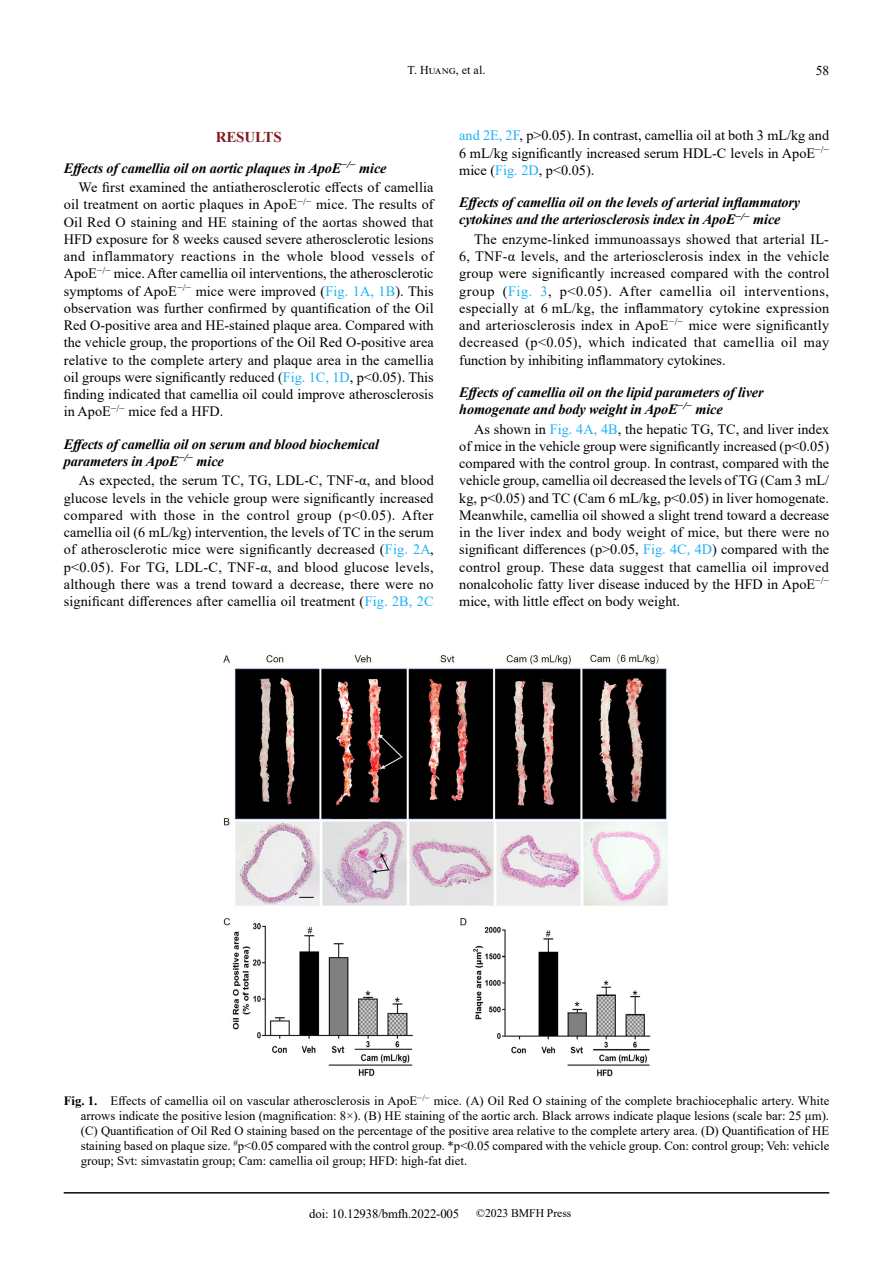
<style>
.page{position:relative;width:893px;height:1263px;background:#fff}
.page>*{position:absolute;margin:0;border:0;box-sizing:border-box;transform-origin:0 0}
.t1{font:700 15px "Times New Roman";letter-spacing:-.01em;color:#821c21}
.t2{font:14.25px/17.2px "Times New Roman";color:#000;text-align:justify}
.t3{font:italic 700 14.25px/17.2px "Times New Roman";letter-spacing:-.01em;color:#000}
.t4{font:13.5px "Times New Roman";color:#000}
.t5{font:12.75px/15px "Times New Roman";color:#000;text-align:justify}
.t6{font:12px "Times New Roman";letter-spacing:.03em;color:#000}
.t7{font:11.7px "Times New Roman";letter-spacing:-.005em;color:#000}
.s1{font-weight:700;font-style:italic}
.s2{color:#1eb0f8}
.s3{font-weight:700}
</style>
<div class="page">
<hr style="left:64px;top:1192px;width:765px;height:1px;background:#000">
<img style="left:223px;top:654px;width:445px;height:423px">
<p class="t6" style="left:407px;top:61px;width:80px">T. Huang, et al.</p>
<p class="t4" style="left:816px;top:61px;width:15px">58</p>
<p class="t1" style="left:216px;top:126px;width:68px">RESULTS</p>
<p class="t2" style="left:79px;top:158px;width:356px;line-height:19.5px;text-indent:-15px"><span class="s1">Effects of camellia oil on aortic plaques in ApoE</span><sup>−/−</sup> <span class="s1">mice<br></span>We first examined the antiatherosclerotic effects of camellia</p>
<p class="t2" style="left:64px;top:195px;width:371px">oil treatment on aortic plaques in ApoE<sup>−/−</sup> mice. The results of Oil Red O staining and HE staining of the aortas showed that HFD exposure for 8 weeks caused severe atherosclerotic lesions and inflammatory reactions in the whole blood vessels of ApoE<sup>−/−</sup> mice. After camellia oil interventions, the atherosclerotic symptoms of ApoE<sup>−/−</sup> mice were improved (<span class="s2">Fig. 1A, 1B</span>). This observation was further confirmed by quantification of the Oil Red O-positive area and HE-stained plaque area. Compared with the vehicle group, the proportions of the Oil Red O-positive area relative to the complete artery and plaque area in the camellia oil groups were significantly reduced (<span class="s2">Fig. 1C, 1D</span>, p&lt;0.05). This finding indicated that camellia oil could improve atherosclerosis in ApoE<sup>−/−</sup> mice fed a HFD.</p>
<p class="t3" style="left:64px;top:435px;width:317px">Effects of camellia oil on serum and blood biochemical parameters in ApoE<sup>−/−</sup> mice</p>
<p class="t2" style="left:64px;top:471px;width:372px;text-indent:15px">As expected, the serum TC, TG, LDL-C, TNF-α, and blood glucose levels in the vehicle group were significantly increased compared with those in the control group (p&lt;0.05). After camellia oil (6 mL/kg) intervention, the levels of TC in the serum of atherosclerotic mice were significantly decreased (<span class="s2">Fig. 2A</span>, p&lt;0.05). For TG, LDL-C, TNF-α, and blood glucose levels, although there was a trend toward a decrease, there were no significant differences after camellia oil treatment (<span class="s2">Fig. 2B, 2C</span></p>
<p class="t2" style="left:459px;top:126px;width:371px"><span class="s2">and 2E, 2F</span>, p&gt;0.05). In contrast, camellia oil at both 3 mL/kg and 6 mL/kg significantly increased serum HDL-C levels in ApoE<sup>−/− </sup>mice (<span class="s2">Fig. 2D</span>, p&lt;0.05).</p>
<p class="t3" style="left:459px;top:193px;width:342px">Effects of camellia oil on the levels of arterial inflammatory cytokines and the arteriosclerosis index in ApoE<sup>−/−</sup> mice</p>
<p class="t2" style="left:459px;top:230px;width:372px;text-indent:15px">The enzyme-linked immunoassays showed that arterial IL-6, TNF-α levels, and the arteriosclerosis index in the vehicle group were significantly increased compared with the control group (<span class="s2">Fig. 3</span>, p&lt;0.05). After camellia oil interventions, especially at 6 mL/kg, the inflammatory cytokine expression and arteriosclerosis index in ApoE<sup>−/−</sup> mice were significantly decreased (p&lt;0.05), which indicated that camellia oil may function by inhibiting inflammatory cytokines.</p>
<p class="t3" style="left:459px;top:383px;width:306px">Effects of camellia oil on the lipid parameters of liver homogenate and body weight in ApoE<sup>−/−</sup> mice</p>
<p class="t2" style="left:459px;top:420px;width:371px;text-indent:15px">As shown in <span class="s2">Fig. 4A, 4B</span>, the hepatic TG, TC, and liver index of mice in the vehicle group were significantly increased (p&lt;0.05) compared with the control group. In contrast, compared with the vehicle group, camellia oil decreased the levels of TG (Cam 3 mL/ kg, p&lt;0.05) and TC (Cam 6 mL/kg, p&lt;0.05) in liver homogenate.<br>Meanwhile, camellia oil showed a slight trend toward a decrease in the liver index and body weight of mice, but there were no significant differences (p&gt;0.05, <span class="s2">Fig. 4C, 4D</span>) compared with the control group. These data suggest that camellia oil improved nonalcoholic fatty liver disease induced by the HFD in ApoE<sup>−/− </sup>mice, with little effect on body weight.</p>
<p class="t5" style="left:81px;top:1093px;width:750px;text-indent:-17px"><span class="s3">Fig. 1.</span> Effects of camellia oil on vascular atherosclerosis in ApoE<sup>−/−</sup> mice. (A) Oil Red O staining of the complete brachiocephalic artery. White arrows indicate the positive lesion (magnification: 8×). (B) HE staining of the aortic arch. Black arrows indicate plaque lesions (scale bar: 25 μm). (C) Quantification of Oil Red O staining based on the percentage of the positive area relative to the complete artery area. (D) Quantification of HE staining based on plaque size. <sup>#</sup>p&lt;0.05 compared with the control group. *p&lt;0.05 compared with the vehicle group. Con: control group; Veh: vehicle group; Svt: simvastatin group; Cam: camellia oil group; HFD: high-fat diet.</p>
<p class="t5" style="left:309px;top:1206px;width:152px">doi: 10.12938/bmfh.2022-005</p>
<p class="t7" style="left:476px;top:1205px;width:97px">©2023 BMFH Press</p>
</div>
